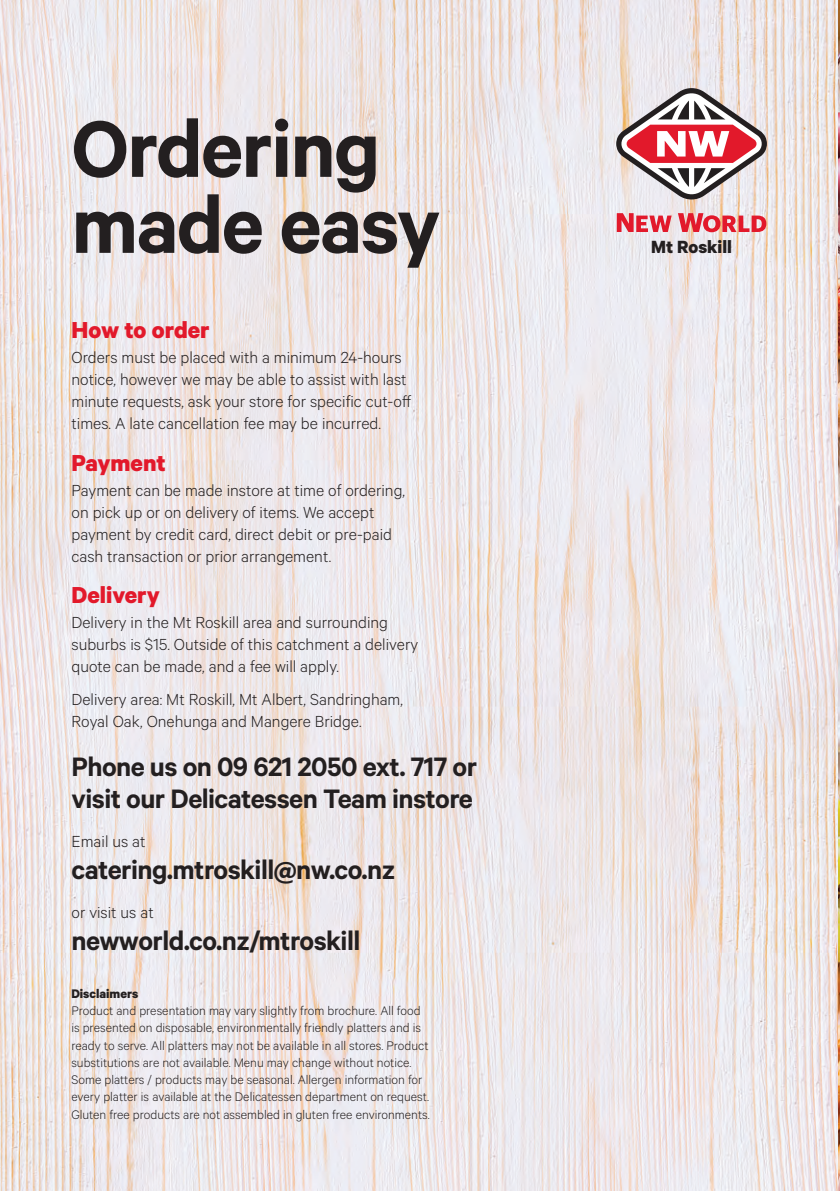
<style>
.page{position:relative;width:840px;height:1191px;background:#fff}
.page>*{position:absolute;margin:0;border:0;box-sizing:border-box;transform-origin:0 0}
.t1{font:600 90px/76px "Calibre";letter-spacing:-.02em;color:#231f20}
.t2{font:600 30px/32px "Calibre";letter-spacing:-.02em;color:#231f20}
.t3{font:700 26px "Calibre";color:#e2192b}
.t4{font:700 19.8px "Calibre";color:#231f20}
.t5{font:300 18px/22px "Calibre";color:#231f20}
.t6{font:300 14px/17.2px "Calibre";color:#231f20}
.t7{font:700 14px "Calibre";color:#231f20}
</style>
<div class="page">
<img style="left:0;top:0;width:839px;height:1190px">
<svg style="left:616px;top:213px;width:150px;height:19px;background:#e67680"></svg>
<svg style="left:616px;top:88px;width:150px;height:111px"></svg>
<p class="t1" style="left:71px;top:108px;width:370px">Ordering made easy</p>
<p class="t3" style="left:71px;top:314px;width:140px">How to order</p>
<p class="t5" style="left:71px;top:346px;width:341px">Orders must be placed with a minimum 24-hours notice, however we may be able to assist with last minute requests, ask your store for specific cut-off times. A late cancellation fee may be incurred.</p>
<p class="t3" style="left:71px;top:446px;width:96px">Payment</p>
<p class="t5" style="left:71px;top:478px;width:335px">Payment can be made instore at time of ordering, on pick up or on delivery of items. We accept payment by credit card, direct debit or pre-paid cash transaction or prior arrangement.</p>
<p class="t3" style="left:71px;top:579px;width:90px">Delivery</p>
<p class="t5" style="left:71px;top:610px;width:348px">Delivery in the Mt Roskill area and surrounding suburbs is $15. Outside of this catchment a delivery quote can be made, and a fee will apply.</p>
<p class="t5" style="left:71px;top:687px;width:333px">Delivery area: Mt Roskill, Mt Albert, Sandringham,<br>Royal Oak, Onehunga and Mangere Bridge.</p>
<p class="t2" style="left:71px;top:749px;width:407px">Phone us on 09 621 2050 ext. 717 or visit our Delicatessen Team instore</p>
<p class="t5" style="left:71px;top:829px;width:75px">Email us at</p>
<p class="t2" style="left:71px;top:852px;width:325px">catering.mtroskill@nw.co.nz</p>
<p class="t5" style="left:71px;top:900px;width:84px">or visit us at</p>
<p class="t2" style="left:71px;top:923px;width:290px">newworld.co.nz/mtroskill</p>
<p class="t7" style="left:71px;top:985px;width:69px">Disclaimers</p>
<p class="t6" style="left:71px;top:1001px;width:360px">Product and presentation may vary slightly from brochure. All food is presented on disposable, environmentally friendly platters and is ready to serve. All platters may not be available in all stores. Product substitutions are not available. Menu may change without notice.<br>Some platters / products may be seasonal. Allergen information for every platter is available at the Delicatessen department on request.<br>Gluten free products are not assembled in gluten free environments.</p>
<p class="t4" style="left:651px;top:234px;width:82px">Mt Roskill</p>
</div>
